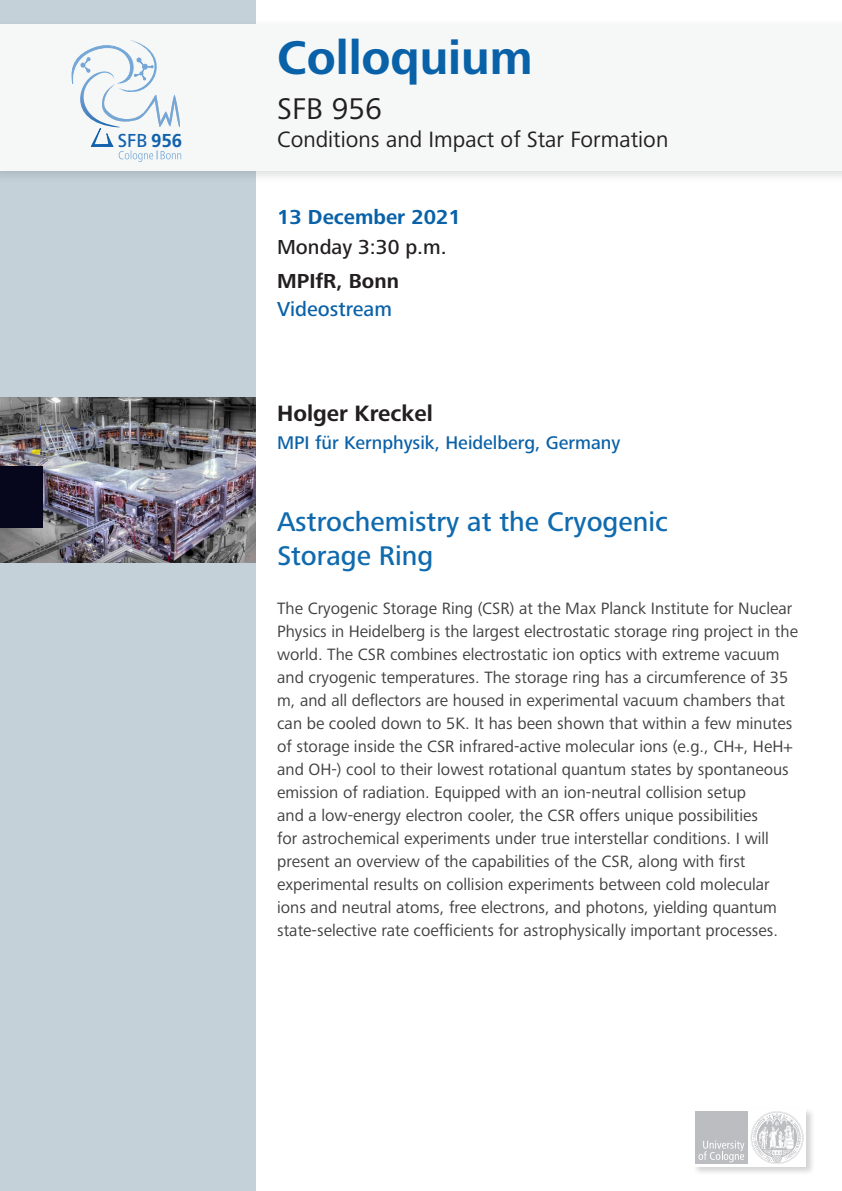
<style>
.page{position:relative;width:842px;height:1191px;background:#fff}
.page>*{position:absolute;margin:0;border:0;box-sizing:border-box;transform-origin:0 0}
.t1{font:700 49px "Frutiger Next LTW1 G";color:#0961a8}
.t2{font:31px "Frutiger Next LTW1 G";color:#231f20}
.t3{font:500 28px/34px "Frutiger Next LTW1 G";color:#0f6aae}
.t4{font:23px "Frutiger Next LTW1 G";color:#231f20}
.t5{font:700 23px "Frutiger Next LTW1 G";color:#231f20}
.t6{font:500 21px/28px "Frutiger Next LTW1 G";color:#0961a8}
.t7{font:700 21px "Frutiger Next LTW1 G";color:#0961a8}
.t8{font:500 21px "Frutiger Next LTW1 G";color:#231f20}
.t9{font:500 19px "Frutiger Next LTW1 G";color:#0961a8}
.t10{font:18.7px "Frutiger LT";color:#1161ac}
.t11{font:17px/23px "Frutiger Next LTW1 G";color:#3e3e3f}
.s1{font-weight:700}
.s2{font-weight:700;color:#231f20}
</style>
<div class="page">
<div style="left:0;top:0;width:256px;height:1191px;background:#c4d1d9"></div>
<div style="left:0;top:19px;width:842px;height:164px;background:#231f20;opacity:.15"></div>
<div style="left:0;top:24px;width:842px;height:146px;background:#f6f8f8"></div>
<img style="left:0;top:398px;width:256px;height:165px">
<svg style="left:71px;top:40px;width:110px;height:122px"></svg>
<div style="left:692px;top:1107px;width:123px;height:68px;background:#231f20;opacity:.2"></div>
<div style="left:693px;top:1108px;width:113px;height:58px;background:#fff"></div>
<div style="left:696px;top:1111px;width:52px;height:53px;background:#bcbdc0"></div>
<svg style="left:751px;top:1111px;width:52px;height:53px"></svg>
<svg style="left:698px;top:1140px;width:46px;height:22px"></svg>
<div style="left:0;top:466px;width:43px;height:61px;background:#06061c"></div>
<p class="t10" style="left:118px;top:129px;width:66px">SFB <span class="s1">956</span></p>
<p class="t1" style="left:277px;top:30px;width:257px">Colloquium</p>
<p class="t2" style="left:277px;top:91px;width:106px">SFB 956</p>
<p class="t4" style="left:277px;top:126px;width:393px">Conditions and Impact of Star Formation</p>
<p class="t7" style="left:277px;top:205px;width:185px">13 December 2021</p>
<p class="t8" style="left:277px;top:235px;width:171px">Monday 3:30 p.m.</p>
<p class="t6" style="left:277px;top:268px;width:123px"><span class="s2">MPIfR, Bonn<br></span>Videostream</p>
<p class="t5" style="left:277px;top:400px;width:157px">Holger Kreckel</p>
<p class="t9" style="left:277px;top:431px;width:345px">MPI für Kernphysik, Heidelberg, Germany</p>
<p class="t3" style="left:277px;top:505px;width:392px">Astrochemistry at the Cryogenic<br>Storage Ring</p>
<p class="t11" style="left:277px;top:597px;width:522px">The Cryogenic Storage Ring (CSR) at the Max Planck Institute for Nuclear Physics in Heidelberg is the largest electrostatic storage ring project in the world. The CSR combines electrostatic ion optics with extreme vacuum and cryogenic temperatures. The storage ring has a circumference of 35 m, and all deflectors are housed in experimental vacuum chambers that can be cooled down to 5K. It has been shown that within a few minutes of storage inside the CSR infrared-active molecular ions (e.g., CH+, HeH+ and OH-) cool to their lowest rotational quantum states by spontaneous emission of radiation. Equipped with an ion-neutral collision setup<br>and a low-energy electron cooler, the CSR offers unique possibilities<br>for astrochemical experiments under true interstellar conditions. I will present an overview of the capabilities of the CSR, along with first experimental results on collision experiments between cold molecular ions and neutral atoms, free electrons, and photons, yielding quantum state-selective rate coefficients for astrophysically important processes.</p>
</div>
